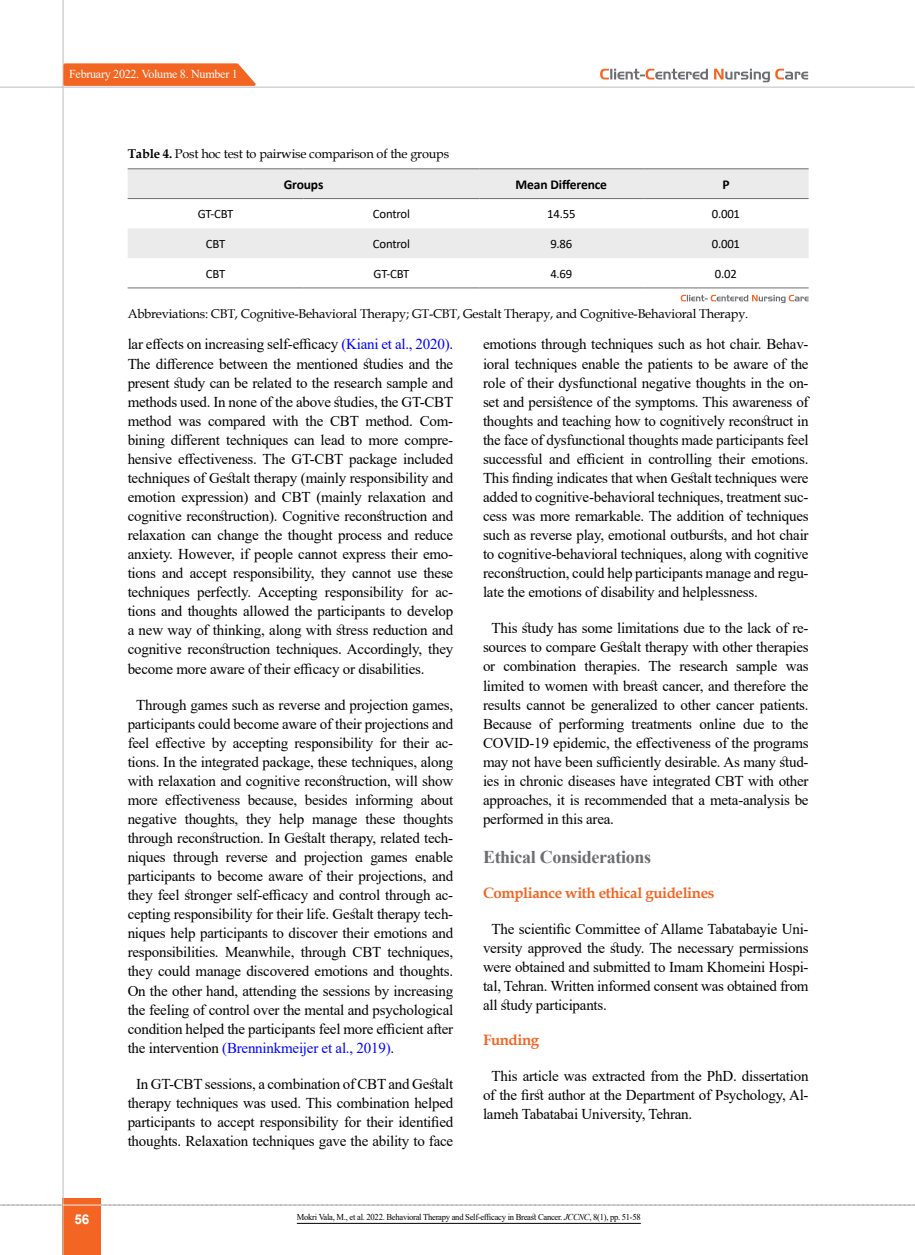
<style>
.page{position:relative;width:915px;height:1255px;background:#fff}
.page>*{position:absolute;margin:0;border:0;box-sizing:border-box;transform-origin:0 0}
.t1{font:700 18px "Times New Roman";letter-spacing:-.02em;color:#6d6e71}
.t2{font:15px/19px "Times New Roman";letter-spacing:-.015em;color:#000;text-align:justify}
.t3{font:700 15px "Book Antiqua";letter-spacing:-.025em;color:#f26522}
.t4{font:700 13.5px "Calibri";letter-spacing:-.01em;color:#000}
.t5{font:700 13.5px "Arial";color:#fff}
.t6{font:12.75px "Book Antiqua";letter-spacing:-.015em;color:#000}
.t7{font:12.75px "Calibri";letter-spacing:-.015em;color:#000}
.t8{font:12.15px "Times New Roman";letter-spacing:-.025em;color:#fff}
.t9{font:9px "Times New Roman";letter-spacing:-.03em;color:#000;scale:.95 1}
.s1{font-weight:700}
.s2{color:#00f}
.s3{font-style:italic}
</style>
<div class="page">
<svg style="left:0;top:1204px;width:915px;height:1px"></svg>
<div style="left:63px;top:1198px;width:38px;height:56px;background:#f26522"></div>
<hr style="left:62px;top:0;width:2px;height:1254px;background:#c2c4c6">
<hr style="left:63px;top:1204px;width:38px;height:1px;background:#ebebec">
<svg style="left:62px;top:62px;width:199px;height:25px;background:#f27d45"></svg>
<svg style="left:775px;top:69px;width:32px;height:10px"></svg>
<svg style="left:714px;top:69px;width:55px;height:13px"></svg>
<svg style="left:600px;top:69px;width:107px;height:10px"></svg>
<hr style="left:0;top:87px;width:914px;height:1px;background:#c2c4c6">
<svg style="left:128px;top:169px;width:680px;height:89px;fill:#ebebec"></svg>
<hr style="left:128px;top:168px;width:175px;height:1px;background:#6d6e71">
<hr style="left:303px;top:168px;width:176px;height:1px;background:#6d6e71">
<hr style="left:479px;top:168px;width:164px;height:1px;background:#6d6e71">
<hr style="left:643px;top:168px;width:165px;height:1px;background:#6d6e71">
<hr style="left:128px;top:198px;width:175px;height:1px;background:#6d6e71">
<hr style="left:303px;top:198px;width:176px;height:1px;background:#6d6e71">
<hr style="left:479px;top:198px;width:164px;height:1px;background:#6d6e71">
<hr style="left:643px;top:198px;width:165px;height:1px;background:#6d6e71">
<hr style="left:128px;top:287px;width:175px;height:1px;background:#6d6e71">
<hr style="left:303px;top:287px;width:176px;height:1px;background:#6d6e71">
<hr style="left:479px;top:287px;width:164px;height:1px;background:#6d6e71">
<hr style="left:643px;top:287px;width:165px;height:1px;background:#6d6e71">
<svg style="left:680px;top:295px;width:128px;height:8px"></svg>
<hr style="left:297px;top:1222px;width:343px;height:1px;background:#000">
<p class="t8" style="left:69px;top:65px;width:170px">February 2022. Volume 8. Number 1</p>
<p class="t6" style="left:128px;top:145px;width:323px"><span class="s1">Table 4.</span> Post hoc test to pairwise comparison of the groups</p>
<p class="t4" style="left:283px;top:175px;width:41px">Groups</p>
<p class="t4" style="left:515px;top:175px;width:93px">Mean Difference</p>
<p class="t4" style="left:722px;top:175px;width:9px">P</p>
<p class="t7" style="left:198px;top:205px;width:37px">GT-CBT</p>
<p class="t7" style="left:373px;top:205px;width:39px">Control</p>
<p class="t7" style="left:547px;top:205px;width:30px">14.55</p>
<p class="t7" style="left:711px;top:205px;width:30px">0.001</p>
<p class="t7" style="left:206px;top:235px;width:21px">CBT</p>
<p class="t7" style="left:373px;top:235px;width:39px">Control</p>
<p class="t7" style="left:550px;top:235px;width:24px">9.86</p>
<p class="t7" style="left:711px;top:235px;width:30px">0.001</p>
<p class="t7" style="left:206px;top:264px;width:21px">CBT</p>
<p class="t7" style="left:373px;top:264px;width:37px">GT-CBT</p>
<p class="t7" style="left:550px;top:264px;width:24px">4.69</p>
<p class="t7" style="left:714px;top:264px;width:24px">0.02</p>
<p class="t6" style="left:128px;top:304px;width:622px">Abbreviations: CBT, Cognitive-Behavioral Therapy; GT-CBT, Gestalt Therapy, and Cognitive-Behavioral Therapy.</p>
<p class="t5" style="left:74px;top:1209px;width:17px">56</p>
<p class="t2" style="left:128px;top:334px;width:327px">lar effects on increasing self-efficacy <span class="s2">(Kiani et al., 2020)</span>.<br>The difference between the mentioned studies and the present study can be related to the research sample and methods used. In none of the above studies, the GT-CBT method was compared with the CBT method. Com&shy;bining different techniques can lead to more compre&shy;hensive effectiveness. The GT-CBT package included techniques of Gestalt therapy (mainly responsibility and emotion expression) and CBT (mainly relaxation and cognitive reconstruction). Cognitive reconstruction and relaxation can change the thought process and reduce anxiety. However, if people cannot express their emo&shy;tions and accept responsibility, they cannot use these techniques perfectly. Accepting responsibility for ac&shy;tions and thoughts allowed the participants to develop a new way of thinking, along with stress reduction and cognitive reconstruction techniques. Accordingly, they become more aware of their efficacy or disabilities.</p>
<p class="t2" style="left:128px;top:694px;width:327px;text-indent:9px">Through games such as reverse and projection games, participants could become aware of their projections and feel effective by accepting responsibility for their ac&shy;tions. In the integrated package, these techniques, along with relaxation and cognitive reconstruction, will show more effectiveness because, besides informing about negative thoughts, they help manage these thoughts through reconstruction. In Gestalt therapy, related tech&shy;niques through reverse and projection games enable participants to become aware of their projections, and they feel stronger self-efficacy and control through ac&shy;cepting responsibility for their life. Gestalt therapy tech&shy;niques help participants to discover their emotions and responsibilities. Meanwhile, through CBT techniques, they could manage discovered emotions and thoughts.<br>On the other hand, attending the sessions by increasing the feeling of control over the mental and psychological condition helped the participants feel more efficient after the intervention <span class="s2">(Brenninkmeijer et al., 2019)</span>.</p>
<p class="t2" style="left:128px;top:1073px;width:327px;text-align:center">In GT-CBT sessions, a combination of CBT and Gestalt therapy techniques was used. This combination helped participants to accept responsibility for their identified thoughts. Relaxation techniques gave the ability to face</p>
<p class="t2" style="left:483px;top:334px;width:327px">emotions through techniques such as hot chair. Behav&shy;ioral techniques enable the patients to be aware of the role of their dysfunctional negative thoughts in the on&shy;set and persistence of the symptoms. This awareness of thoughts and teaching how to cognitively reconstruct in the face of dysfunctional thoughts made participants feel successful and efficient in controlling their emotions.<br>This finding indicates that when Gestalt techniques were added to cognitive-behavioral techniques, treatment suc&shy;cess was more remarkable. The addition of techniques such as reverse play, emotional outbursts, and hot chair to cognitive-behavioral techniques, along with cognitive reconstruction, could help participants manage and regu&shy;late the emotions of disability and helplessness.</p>
<p class="t2" style="left:483px;top:618px;width:327px;text-indent:9px">This study has some limitations due to the lack of re&shy;sources to compare Gestalt therapy with other therapies or combination therapies. The research sample was limited to women with breast cancer, and therefore the results cannot be generalized to other cancer patients.<br>Because of performing treatments online due to the COVID-19 epidemic, the effectiveness of the programs may not have been sufficiently desirable. As many stud&shy;ies in chronic diseases have integrated CBT with other approaches, it is recommended that a meta-analysis be performed in this area.</p>
<p class="t1" style="left:483px;top:843px;width:169px">Ethical Considerations</p>
<p class="t3" style="left:483px;top:882px;width:233px">Compliance with ethical guidelines</p>
<p class="t2" style="left:483px;top:918px;width:327px;text-indent:9px">The scientific Committee of Allame Tabatabayie Uni&shy;versity approved the study. The necessary permissions were obtained and submitted to Imam Khomeini Hospi&shy;tal, Tehran. Written informed consent was obtained from all study participants.</p>
<p class="t3" style="left:483px;top:1029px;width:58px">Funding</p>
<p class="t2" style="left:483px;top:1065px;width:327px;text-indent:9px">This article was extracted from the PhD. dissertation of the first author at the Department of Psychology, Al&shy;lameh Tabatabai University, Tehran.</p>
<p class="t9" style="left:297px;top:1210px;width:363px">Mokri Vala, M., et al. 2022. Behavioral Therapy and Self-efficacy in Breast Cancer. <span class="s3">JCCNC</span>, 8(1), pp. 51-58</p>
</div>
